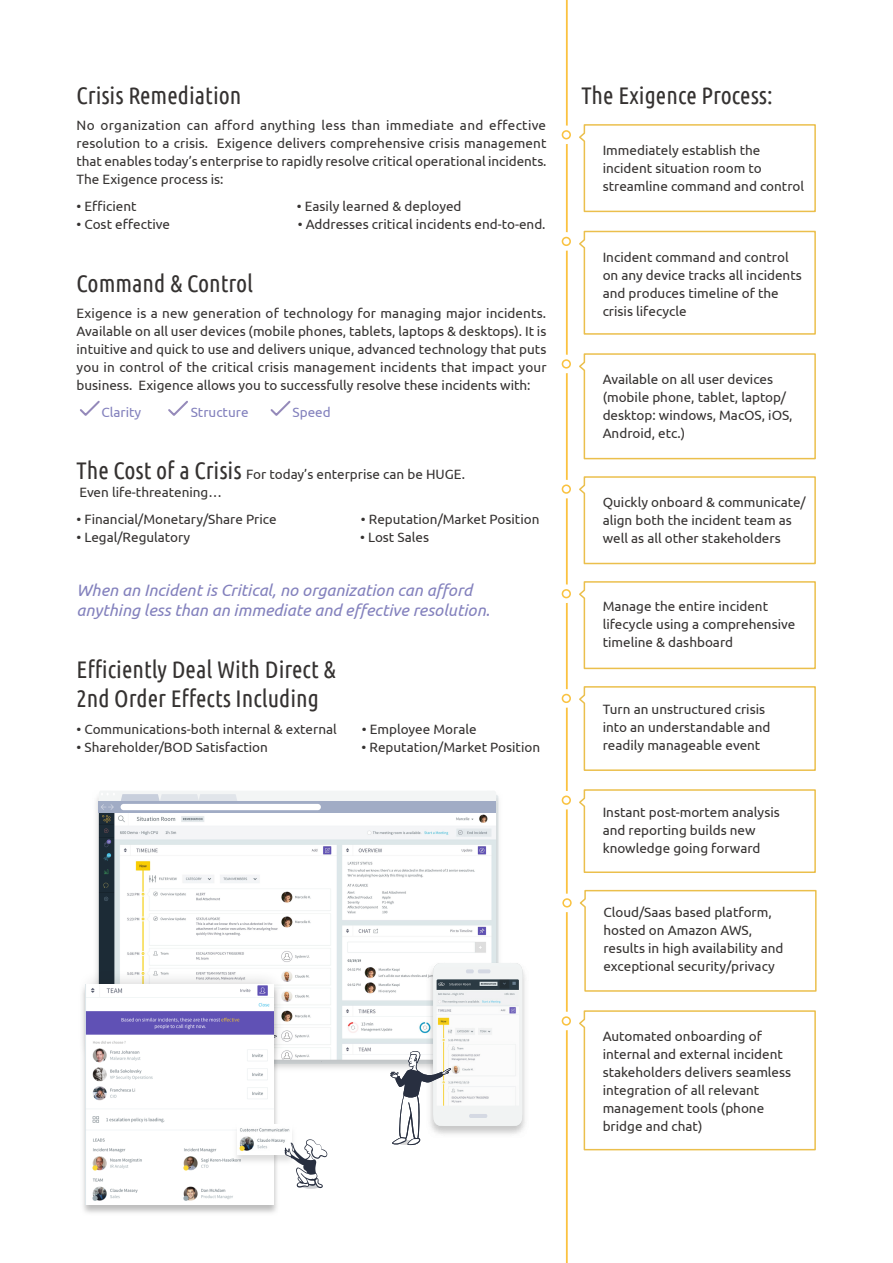
<style>
.page{position:relative;width:893px;height:1263px;background:#fff}
.page>*{position:absolute;margin:0;border:0;box-sizing:border-box;transform-origin:0 0}
.text{font:24px "Ubuntu Condensed";color:#353231}
.BULLETS{font:24px "Ubuntu Condensed";color:#353231}
.text-2{font:italic 16.5px/19.8px "Ubuntu";color:#8381bd}
.text-3{font:13.5px/18px "Ubuntu";color:#353231}
.BULLETS-2{font:13.5px/18px "Ubuntu";color:#353231}
.BULLETS-3{font:13.5px/18px "Ubuntu";letter-spacing:.02em;color:#353231;text-align:right}
.text-4{font:13.5px "Ubuntu";color:#8381bd}
</style>
<div class="page">
<hr style="left:566px;top:0;width:2px;height:1263px;background:#fbc240">
<div style="left:557px;top:480px;width:19px;height:18px;border:11px solid #fff;border-radius:50%"></div>
<div style="left:562px;top:484px;width:9px;height:10px;border:2px solid #fac240;border-radius:50%"></div>
<svg style="left:579px;top:476px;width:237px;height:89px"></svg>
<div style="left:557px;top:584px;width:19px;height:19px;border:11px solid #fff;border-radius:50%"></div>
<div style="left:562px;top:589px;width:9px;height:9px;border:2px solid #fac240;border-radius:50%"></div>
<svg style="left:579px;top:581px;width:237px;height:89px"></svg>
<div style="left:557px;top:689px;width:19px;height:19px;border:11px solid #fff;border-radius:50%"></div>
<div style="left:562px;top:694px;width:9px;height:9px;border:2px solid #fac240;border-radius:50%"></div>
<svg style="left:579px;top:686px;width:237px;height:85px"></svg>
<div style="left:557px;top:791px;width:19px;height:18px;border:11px solid #fff;border-radius:50%"></div>
<div style="left:562px;top:795px;width:9px;height:10px;border:2px solid #fac240;border-radius:50%"></div>
<svg style="left:579px;top:789px;width:237px;height:84px"></svg>
<div style="left:557px;top:232px;width:19px;height:19px;border:11px solid #fff;border-radius:50%"></div>
<div style="left:562px;top:237px;width:9px;height:9px;border:2px solid #fac240;border-radius:50%"></div>
<svg style="left:579px;top:230px;width:237px;height:105px"></svg>
<div style="left:557px;top:1012px;width:19px;height:18px;border:11px solid #fff;border-radius:50%"></div>
<div style="left:562px;top:1016px;width:9px;height:9px;border:2px solid #fac240;border-radius:50%"></div>
<svg style="left:579px;top:1010px;width:237px;height:141px"></svg>
<div style="left:557px;top:126px;width:19px;height:18px;border:11px solid #fff;border-radius:50%"></div>
<div style="left:562px;top:130px;width:9px;height:9px;border:2px solid #fac240;border-radius:50%"></div>
<svg style="left:579px;top:124px;width:237px;height:89px"></svg>
<div style="left:557px;top:355px;width:19px;height:18px;border:11px solid #fff;border-radius:50%"></div>
<div style="left:562px;top:359px;width:9px;height:10px;border:2px solid #fac240;border-radius:50%"></div>
<svg style="left:579px;top:353px;width:237px;height:107px"></svg>
<div style="left:558px;top:894px;width:18px;height:18px;border:11px solid #fff;border-radius:50%"></div>
<div style="left:562px;top:898px;width:10px;height:9px;border:2px solid #fac240;border-radius:50%"></div>
<svg style="left:579px;top:889px;width:238px;height:103px"></svg>
<img style="left:96px;top:795px;width:403px;height:278px">
<img style="left:99px;top:813px;width:397px;height:247px">
<svg style="left:99px;top:810px;width:397px;height:3px"></svg>
<svg style="left:99px;top:791px;width:397px;height:19px"></svg>
<img style="left:427px;top:962px;width:98px;height:172px">
<svg style="left:433px;top:963px;width:89px;height:163px"></svg>
<svg style="left:390px;top:1051px;width:30px;height:94px"></svg>
<svg style="left:80px;top:400px;width:20px;height:16px"></svg>
<svg style="left:168px;top:401px;width:20px;height:15px"></svg>
<svg style="left:270px;top:400px;width:21px;height:16px"></svg>
<div style="left:77px;top:970px;width:209px;height:93px;background:#231f20;opacity:.22"></div>
<img style="left:80px;top:984px;width:199px;height:229px">
<img style="left:86px;top:984px;width:188px;height:220px">
<svg style="left:322px;top:1052px;width:7px;height:9px"></svg>
<img style="left:232px;top:1124px;width:65px;height:41px">
<img style="left:238px;top:1124px;width:53px;height:30px">
<svg style="left:291px;top:1139px;width:19px;height:20px"></svg>
<svg style="left:298px;top:1179px;width:24px;height:10px"></svg>
<p class="BULLETS" style="left:77px;top:80px;width:166px">Crisis Remediation</p>
<p class="BULLETS-3" style="left:77px;top:116px;width:471px">No organization can afford anything less than immediate and effective<br>Exigence delivers comprehensive crisis management</p>
<p class="BULLETS-2" style="left:77px;top:134px;width:472px">resolution to a crisis.<br>that enables today s’ enterprise to rapidly resolve critical operational incidents.<br>The Exigence process is:</p>
<p class="BULLETS-2" style="left:297px;top:196px;width:166px">• Easily learned &amp; deployed</p>
<p class="BULLETS-2" style="left:77px;top:196px;width:62px">• Efficient</p>
<p class="BULLETS-2" style="left:77px;top:214px;width:95px">• Cost effective</p>
<p class="BULLETS-2" style="left:298px;top:214px;width:249px">• Addresses critical incidents end-to-end.</p>
<p class="BULLETS" style="left:77px;top:268px;width:178px">Command &amp; Control</p>
<p class="text-3" style="left:77px;top:304px;width:471px">Exigence is a new generation of technology for managing major incidents.</p>
<p class="text-3" style="left:77px;top:322px;width:471px">Available on all user devices (mobile phones, tablets, laptops &amp; desktops I t.) i s</p>
<p class="text-3" style="left:77px;top:340px;width:471px">intuitive and quick to use and delivers unique, advanced technology that puts</p>
<p class="text-3" style="left:77px;top:358px;width:471px">you in control of the critical crisis management incidents that impact your</p>
<p class="text-3" style="left:139px;top:376px;width:394px">Exigence allows you to successfully resolve these incidents with:</p>
<p class="text-3" style="left:77px;top:376px;width:57px">business.</p>
<p class="text-4" style="left:101px;top:404px;width:41px">Clarity</p>
<p class="text-4" style="left:191px;top:404px;width:59px">Structure</p>
<p class="text-4" style="left:293px;top:404px;width:40px">Speed</p>
<p class="text" style="left:77px;top:456px;width:167px">The Cost of a Crisis</p>
<p class="text-3" style="left:80px;top:483px;width:144px">Even life-threatening...</p>
<p class="text-3" style="left:246px;top:465px;width:220px">For today s’ enterprise can be HUGE.</p>
<p class="text-3" style="left:77px;top:510px;width:202px">• Financial/Monetary/Share Price</p>
<p class="text-3" style="left:361px;top:510px;width:180px">• Reputation/Market Position</p>
<p class="text-3" style="left:77px;top:528px;width:115px">• Legal/Regulatory</p>
<p class="text-2" style="left:77px;top:579px;width:415px">When an Incident is Critical, no organization can afford anything less than an immediate and effective resolution.</p>
<p class="text-3" style="left:360px;top:528px;width:70px">• Lost Sales</p>
<p class="text" style="left:77px;top:655px;width:261px">Efficiently Deal With Direct &amp;</p>
<p class="text" style="left:77px;top:684px;width:244px">2nd Order Effects Including</p>
<p class="text-3" style="left:77px;top:719px;width:262px">• Communications-both internal &amp; external</p>
<p class="text-3" style="left:77px;top:737px;width:193px">• Shareholder/BOD Satisfaction</p>
<p class="text-3" style="left:362px;top:719px;width:116px">• Employee Morale</p>
<p class="text-3" style="left:362px;top:737px;width:180px">• Reputation/Market Position</p>
<p class="text" style="left:581px;top:80px;width:193px">The Exigence Process:</p>
<p class="text-3" style="left:603px;top:141px;width:203px">Immediately establish the incident situation room to streamline command and control</p>
<p class="text-3" style="left:603px;top:247px;width:201px">Incident command and control on any device tracks all incidents and produces timeline of the crisis lifecycle</p>
<p class="text-3" style="left:603px;top:370px;width:191px">Available on all user devices (mobile phone, tablet, laptop/ desktop: windows, MacOS, iOS,<br>Android, etc (.</p>
<p class="text-3" style="left:603px;top:493px;width:205px">Quickly onboard &amp; communicate/ align both the incident team as well as all other stakeholders</p>
<p class="text-3" style="left:603px;top:597px;width:194px">Manage the entire incident lifecycle using a comprehensive timeline &amp; dashboard</p>
<p class="text-3" style="left:603px;top:700px;width:169px">Turn an unstructured crisis into an understandable and readily manageable event</p>
<p class="text-3" style="left:603px;top:802px;width:179px">Instant post-mortem analysis and reporting builds new knowledge going forward</p>
<p class="text-3" style="left:603px;top:903px;width:182px">Cloud/Saas based platform, hosted on Amazon AWS, results in high availability and exceptional security/privacy</p>
<p class="text-3" style="left:603px;top:1027px;width:190px">Automated onboarding of internal and external incident stakeholders delivers seamless integration of all relevant management tools (phone bridge and chat(</p>
</div>
